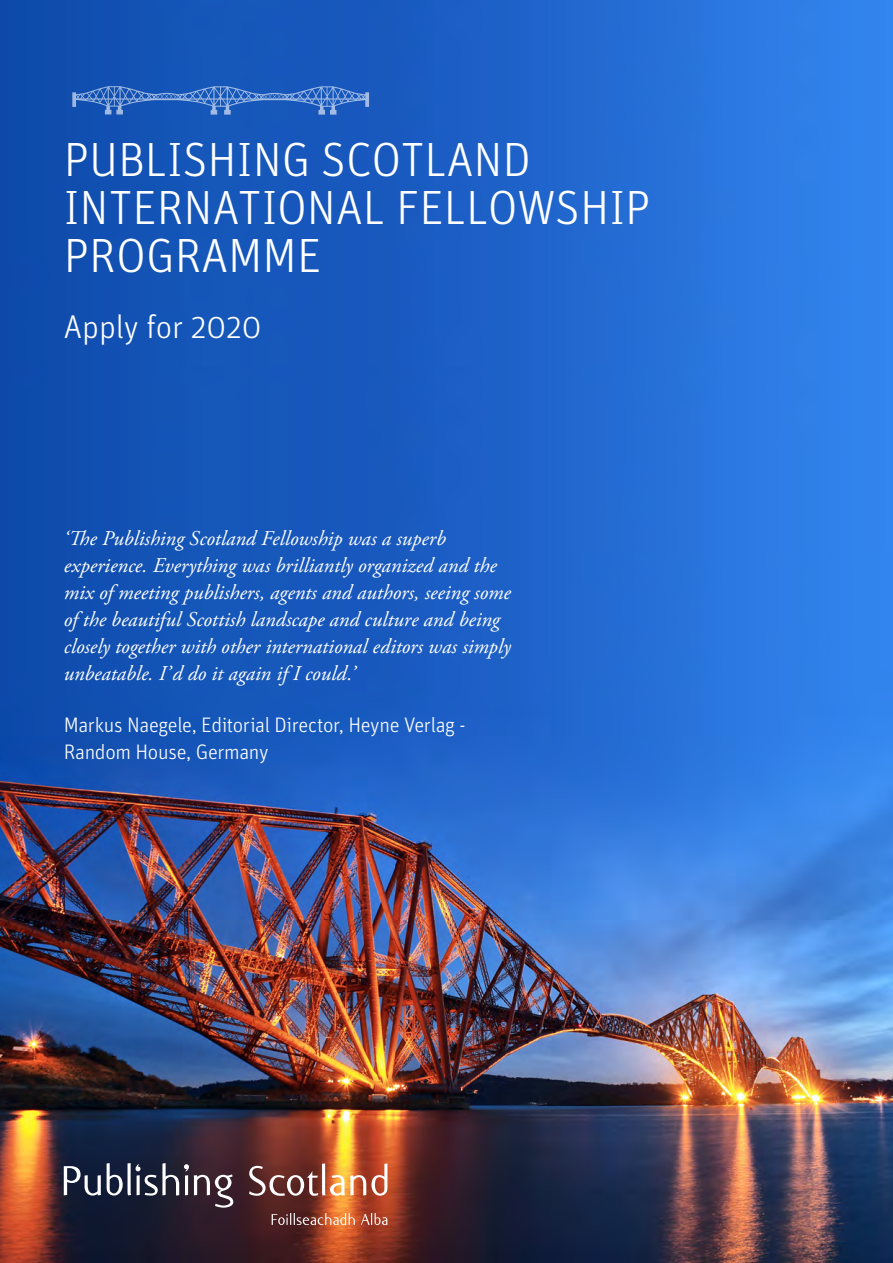
<style>
.page{position:relative;width:893px;height:1263px;background:#fff}
.page>*{position:absolute;margin:0;border:0;box-sizing:border-box;transform-origin:0 0}
.t1{font:300 48px/48px "Unit";color:#fff}
.t2{font:300 33px "Unit";color:#fff}
.t3{font:italic 21px/27px "Adobe Garamond Pro";color:#fff}
.t4{font:300 21px/27px "Unit";letter-spacing:-.02em;color:#fff}
</style>
<div class="page">
<img style="left:0;top:0;width:893px;height:1263px">
<svg style="left:272px;top:1213px;width:83px;height:12px"></svg>
<svg style="left:361px;top:1213px;width:26px;height:12px"></svg>
<svg style="left:64px;top:1166px;width:37px;height:29px"></svg>
<svg style="left:107px;top:1163px;width:126px;height:44px;background:#4e4a58"></svg>
<svg style="left:249px;top:1163px;width:138px;height:33px"></svg>
<svg style="left:72px;top:86px;width:297px;height:29px;background:#366dc2"></svg>
<h1 class="t1" style="left:64px;top:135px;width:588px">PUBLISHING SCOTLAND<br>INTERNATIONAL FELLOWSHIP<br>PROGRAMME</h1>
<h2 class="t2" style="left:64px;top:308px;width:199px">Apply for 2020</h2>
<p class="t3" style="left:64px;top:525px;width:448px">‘The Publishing Scotland Fellowship was a superb experience. Everything was brilliantly organized and the mix of meeting publishers, agents and authors, seeing some of the beautiful Scottish landscape and culture and being closely together with other international editors was simply unbeatable. I’d do it again if I could.’</p>
<p class="t4" style="left:64px;top:711px;width:403px">Markus Naegele, Editorial Director, Heyne Verlag -<br>Random House, Germany</p>
</div>
